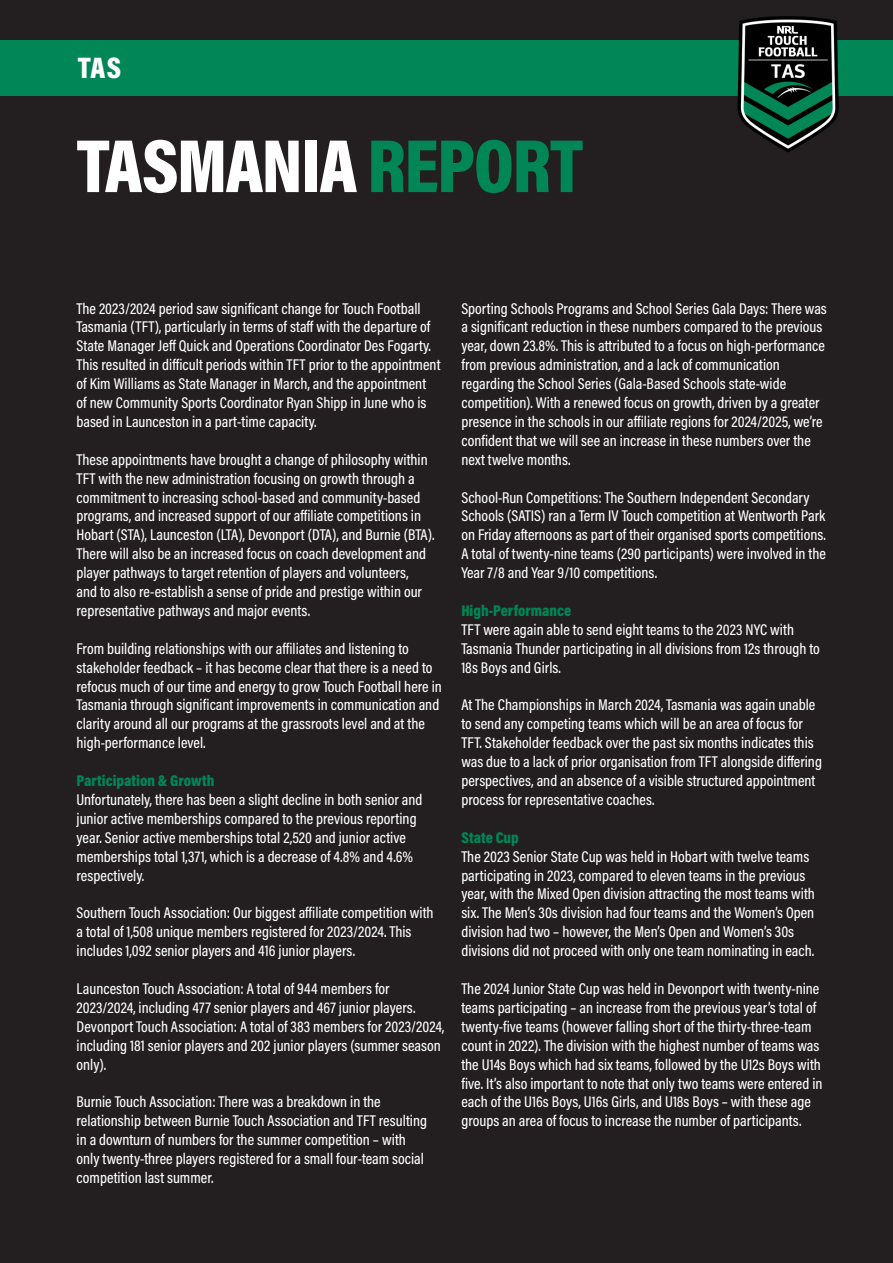
<style>
.page{position:relative;width:893px;height:1263px;background:#231f20}
.page>*{position:absolute;margin:0;border:0;box-sizing:border-box;transform-origin:0 0}
.t1{font:76.2px "Acumin Variable Concept";letter-spacing:-.02em;color:#fff}
.t2{font:30px "Acumin Variable Concept";color:#fff}
.t3{font:15.75px/18.9px "Acumin Variable Concept";color:#fff}
.t4{font:15.75px "Acumin Variable Concept";color:#008657}
.s1{color:#008657}
</style>
<div class="page">
<div style="left:0;top:40px;width:893px;height:56px;background:#008657"></div>
<img style="left:737px;top:16px;width:102px;height:136px">
<p class="t2" style="left:78px;top:47px;width:45px">TAS</p>
<p class="t1" style="left:77px;top:113px;width:508px">TASMANIA <span class="s1">REPORT</span></p>
<p class="t3" style="left:77px;top:298px;width:365px">The 2023/2024 period saw significant change for Touch Football Tasmania (TFT), particularly in terms of staff with the departure of State Manager Jeff Quick and Operations Coordinator Des Fogarty.<br>This resulted in difficult periods within TFT prior to the appointment of Kim Williams as State Manager in March, and the appointment<br>of new Community Sports Coordinator Ryan Shipp in June who is based in Launceston in a part-time capacity.</p>
<p class="t3" style="left:77px;top:449px;width:360px">These appointments have brought a change of philosophy within TFT with the new administration focusing on growth through a commitment to increasing school-based and community-based programs, and increased support of our affiliate competitions in Hobart (STA), Launceston (LTA), Devonport (DTA), and Burnie (BTA).<br>There will also be an increased focus on coach development and player pathways to target retention of players and volunteers,<br>and to also re-establish a sense of pride and prestige within our representative pathways and major events.</p>
<p class="t3" style="left:77px;top:638px;width:367px">From building relationships with our affiliates and listening to stakeholder feedback – it has become clear that there is a need to refocus much of our time and energy to grow Touch Football here in Tasmania through significant improvements in communication and clarity around all our programs at the grassroots level and at the high-performance level.</p>
<p class="t4" style="left:77px;top:770px;width:140px">Participation &amp; Growth</p>
<p class="t3" style="left:77px;top:789px;width:347px">Unfortunately, there has been a slight decline in both senior and junior active memberships compared to the previous reporting year. Senior active memberships total 2,520 and junior active memberships total 1,371, which is a decrease of 4.8% and 4.6% respectively.</p>
<p class="t3" style="left:77px;top:903px;width:359px">Southern Touch Association: Our biggest affiliate competition with a total of 1,508 unique members registered for 2023/2024. This includes 1,092 senior players and 416 junior players.</p>
<p class="t3" style="left:77px;top:978px;width:340px">Launceston Touch Association: A total of 944 members for<br>2023/2024, including 477 senior players and 467 junior players.</p>
<p class="t3" style="left:77px;top:1016px;width:369px">Devonport Touch Association: A total of 383 members for 2023/2024, including 181 senior players and 202 junior players (summer season only).</p>
<p class="t3" style="left:77px;top:1092px;width:352px">Burnie Touch Association: There was a breakdown in the relationship between Burnie Touch Association and TFT resulting in a downturn of numbers for the summer competition – with only twenty-three players registered for a small four-team social competition last summer.</p>
<p class="t3" style="left:461px;top:298px;width:367px">Sporting Schools Programs and School Series Gala Days: There was a significant reduction in these numbers compared to the previous year, down 23.8%. This is attributed to a focus on high-performance from previous administration, and a lack of communication regarding the School Series (Gala-Based Schools state-wide competition). With a renewed focus on growth, driven by a greater presence in the schools in our affiliate regions for 2024/2025, we’re confident that we will see an increase in these numbers over the next twelve months.</p>
<p class="t3" style="left:461px;top:487px;width:366px">School-Run Competitions: The Southern Independent Secondary Schools (SATIS) ran a Term IV Touch competition at Wentworth Park on Friday afternoons as part of their organised sports competitions.<br>A total of twenty-nine teams (290 participants) were involved in the Year 7/8 and Year 9/10 competitions.</p>
<p class="t4" style="left:461px;top:600px;width:111px">High-Performance</p>
<p class="t3" style="left:461px;top:619px;width:360px">TFT were again able to send eight teams to the 2023 NYC with<br>Tasmania Thunder participating in all divisions from 12s through to<br>18s Boys and Girls.</p>
<p class="t3" style="left:461px;top:695px;width:362px">At The Championships in March 2024, Tasmania was again unable to send any competing teams which will be an area of focus for TFT. Stakeholder feedback over the past six months indicates this was due to a lack of prior organisation from TFT alongside differing perspectives, and an absence of a visible structured appointment process for representative coaches.</p>
<p class="t4" style="left:461px;top:826px;width:59px">State Cup</p>
<p class="t3" style="left:461px;top:846px;width:355px">The 2023 Senior State Cup was held in Hobart with twelve teams participating in 2023, compared to eleven teams in the previous year, with the Mixed Open division attracting the most teams with six. The Men’s 30s division had four teams and the Women’s Open division had two – however, the Men’s Open and Women’s 30s divisions did not proceed with only one team nominating in each.</p>
<p class="t3" style="left:461px;top:978px;width:363px">The 2024 Junior State Cup was held in Devonport with twenty-nine teams participating – an increase from the previous year’s total of twenty-five teams (however falling short of the thirty-three-team count in 2022). The division with the highest number of teams was the U14s Boys which had six teams, followed by the U12s Boys with five. It’s also important to note that only two teams were entered in each of the U16s Boys, U16s Girls, and U18s Boys – with these age groups an area of focus to increase the number of participants.</p>
</div>
